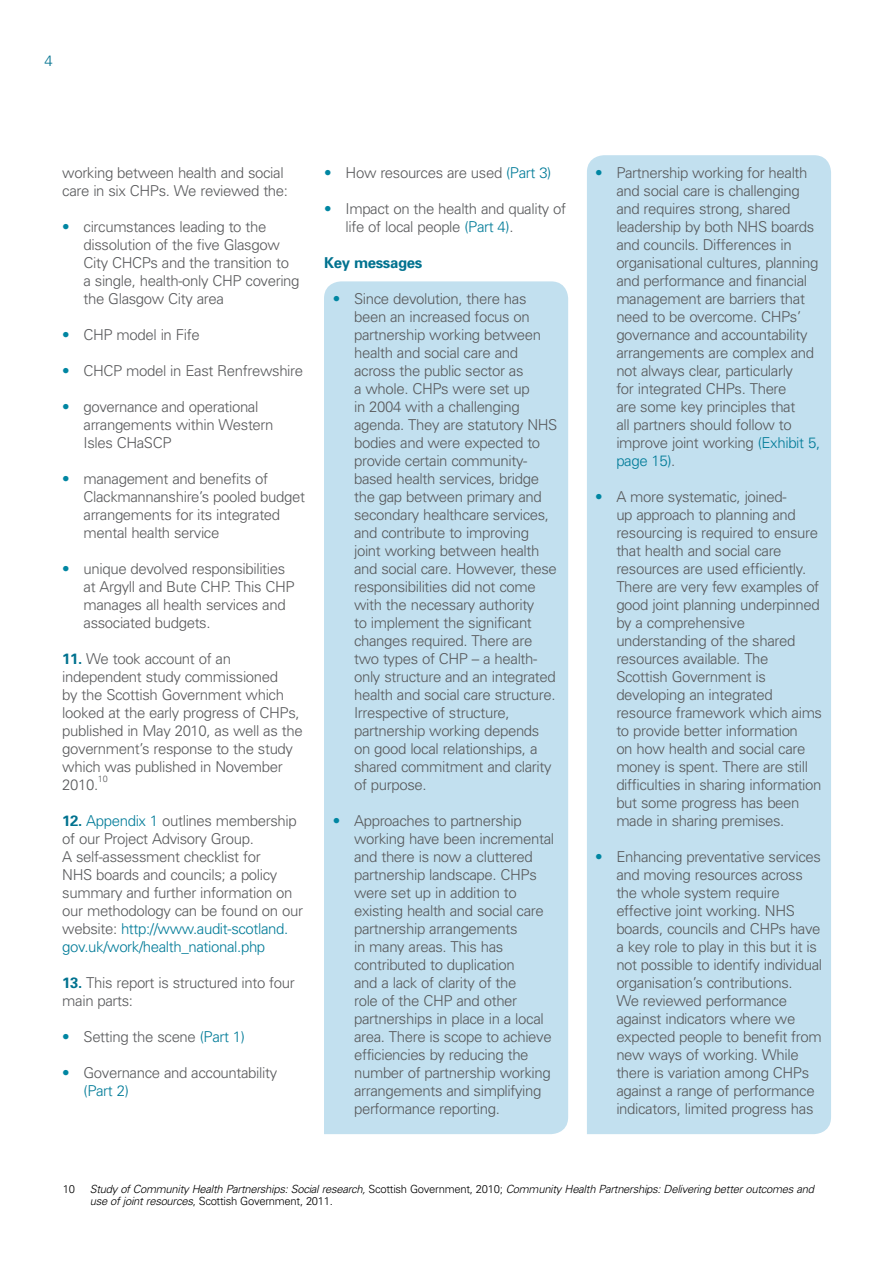
<style>
.page{position:relative;width:893px;height:1263px;background:#fff}
.page>*{position:absolute;margin:0;border:0;box-sizing:border-box;transform-origin:0 0}
.Paragraph_-_bullet_h{font:300 15px/18px "Univers";letter-spacing:-.025em;color:#58595b}
.Paragraph_-_bullet{font:300 15px/18px "Univers";letter-spacing:-.025em;color:#58595b}
.Paragraph{font:300 15px/18px "Univers";letter-spacing:-.025em;color:#58595b}
.Heading_3{font:700 15px "Univers";letter-spacing:-.025em;color:#00728f}
.t1{font:300 15px "Univers";color:#00728f}
.Footnote{font:italic 300 11.25px/12px "Univers";letter-spacing:-.025em;color:#000}
.Footnote-2{font:300 11.25px "Univers";color:#000}
.Paragraph-2{font:300 9px "Univers";color:#58595b}
.s1{color:#0086a2}
.s2{font-weight:700;color:#00728f}
.s3{color:#007b98}
.s4{font-style:normal}
</style>
<div class="page">
<div style="left:587px;top:155px;width:244px;height:979px;background:#c2e0ef"></div>
<div style="left:324px;top:281px;width:244px;height:853px;background:#c2e0ef"></div>
<p class="t1" style="left:45px;top:52px;width:10px">4</p>
<p class="Paragraph" style="left:62px;top:163px;width:227px">working between health and social care in six CHPs. We reviewed the:</p>
<p class="Paragraph_-_bullet" style="left:84px;top:217px;width:218px;text-indent:-21px"><span class="s1">•</span> circumstances leading to the dissolution of the five Glasgow<br>City CHCPs and the transition to a single, health-only CHP covering the Glasgow City area</p>
<p class="Paragraph_-_bullet" style="left:62px;top:325px;width:139px"><span class="s1">•</span> CHP model in Fife</p>
<p class="Paragraph_-_bullet" style="left:62px;top:361px;width:242px"><span class="s1">•</span> CHCP model in East Renfrewshire</p>
<p class="Paragraph_-_bullet" style="left:84px;top:397px;width:192px;text-indent:-21px"><span class="s1">•</span> governance and operational arrangements within Western<br>Isles CHaSCP</p>
<p class="Paragraph_-_bullet" style="left:84px;top:469px;width:223px;text-indent:-21px"><span class="s1">•</span> management and benefits of<br>Clackmannanshire’s pooled budget arrangements for its integrated mental health service</p>
<p class="Paragraph_-_bullet" style="left:84px;top:559px;width:213px;text-indent:-21px"><span class="s1">•</span> unique devolved responsibilities at Argyll and Bute CHP. This CHP manages all health services and associated budgets.</p>
<p class="Paragraph" style="left:62px;top:649px;width:242px"><span class="s2">11.</span> We took account of an independent study commissioned<br>by the Scottish Government which looked at the early progress of CHPs, published in May 2010, as well as the government’s response to the study which was published in November<br>2010.</p>
<p class="Paragraph-2" style="left:98px;top:774px;width:11px">10</p>
<p class="Paragraph" style="left:62px;top:811px;width:242px"><span class="s2">12.</span> <span class="s3">Appendix 1</span> outlines membership of our Project Advisory Group.<br>A self-assessment checklist for<br>NHS boards and councils; a policy summary and further information on our methodology can be found on our website: <span class="s3">http://www.audit-scotland. gov.uk/work/health_national.php</span></p>
<p class="Paragraph" style="left:62px;top:973px;width:234px"><span class="s2">13.</span> This report is structured into four main parts:</p>
<p class="Paragraph_-_bullet" style="left:62px;top:1027px;width:184px"><span class="s1">•</span> Setting the scene <span class="s3">(Part 1)</span></p>
<p class="Paragraph_-_bullet" style="left:84px;top:1063px;width:195px;text-indent:-21px"><span class="s1">•</span> Governance and accountability <span class="s3">(Part 2)</span></p>
<p class="Paragraph_-_bullet" style="left:324px;top:163px;width:229px"><span class="s1">•</span> How resources are used <span class="s3">(Part 3)</span></p>
<p class="Paragraph_-_bullet" style="left:346px;top:199px;width:222px;text-indent:-21px"><span class="s1">•</span> Impact on the health and quality of life of local people <span class="s3">(Part 4)</span>.</p>
<p class="Heading_3" style="left:324px;top:253px;width:99px">Key messages</p>
<p class="Paragraph_-_bullet_h" style="left:354px;top:289px;width:205px;text-indent:-21px"><span class="s1">•</span> Since devolution, there has been an increased focus on partnership working between health and social care and across the public sector as<br>a whole. CHPs were set up<br>in 2004 with a challenging agenda. They are statutory NHS bodies and were expected to provide certain community&shy;based health services, bridge the gap between primary and secondary healthcare services, and contribute to improving joint working between health and social care. However, these responsibilities did not come with the necessary authority<br>to implement the significant changes required. There are two types of CHP – a health&shy;only structure and an integrated health and social care structure.<br>Irrespective of structure, partnership working depends on good local relationships, a shared commitment and clarity of purpose.</p>
<p class="Paragraph_-_bullet_h" style="left:354px;top:811px;width:201px;text-indent:-21px"><span class="s1">•</span> Approaches to partnership working have been incremental and there is now a cluttered partnership landscape. CHPs were set up in addition to existing health and social care partnership arrangements<br>in many areas. This has contributed to duplication<br>and a lack of clarity of the<br>role of the CHP and other partnerships in place in a local area. There is scope to achieve efficiencies by reducing the number of partnership working arrangements and simplifying performance reporting.</p>
<p class="Paragraph_-_bullet_h" style="left:616px;top:163px;width:205px;text-indent:-21px"><span class="s1">•</span> Partnership working for health and social care is challenging and requires strong, shared leadership by both NHS boards and councils. Differences in organisational cultures, planning and performance and financial management are barriers that need to be overcome. CHPs’ governance and accountability arrangements are complex and not always clear, particularly<br>for integrated CHPs. There<br>are some key principles that<br>all partners should follow to improve joint working <span class="s3">(Exhibit 5, page 15)</span>.</p>
<p class="Paragraph_-_bullet_h" style="left:616px;top:487px;width:207px;text-indent:-21px"><span class="s1">•</span> A more systematic, joined-<br>up approach to planning and resourcing is required to ensure that health and social care resources are used efficiently.<br>There are very few examples of good joint planning underpinned by a comprehensive understanding of the shared resources available. The<br>Scottish Government is developing an integrated resource framework which aims to provide better information<br>on how health and social care money is spent. There are still difficulties in sharing information but some progress has been made in sharing premises.</p>
<p class="Paragraph_-_bullet_h" style="left:616px;top:847px;width:207px;text-indent:-21px"><span class="s1">•</span> Enhancing preventative services and moving resources across the whole system require effective joint working. NHS boards, councils and CHPs have a key role to play in this but it is not possible to identify individual organisation’s contributions.<br>We reviewed performance against indicators where we expected people to benefit from new ways of working. While there is variation among CHPs against a range of performance indicators, limited progress has</p>
<p class="Footnote-2" style="left:63px;top:1182px;width:14px">10</p>
<p class="Footnote" style="left:90px;top:1183px;width:726px">Study of Community Health Partnerships: Social research, <span class="s4">Scottish Government, 2010;</span> Community Health Partnerships: Delivering better outcomes and use of joint resources<span class="s4">, Scottish Government, 2011.</span></p>
</div>
